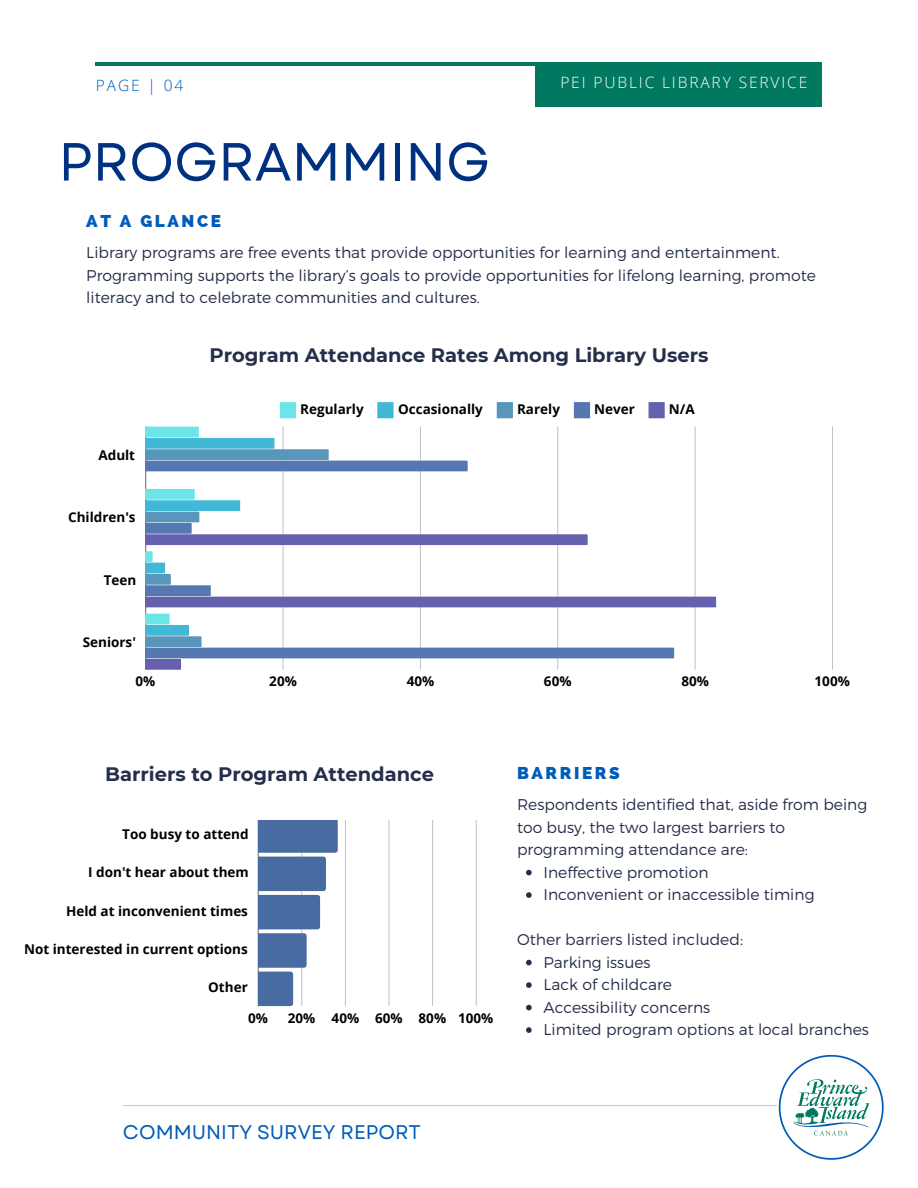
<style>
.page{position:relative;width:918px;height:1188px;background:#fff}
.page>*{position:absolute;margin:0;border:0;box-sizing:border-box;transform-origin:0 0}
.t1{font:53.55px "Garet";color:#003080}
.t2{font:19.8px "Garet";color:#005cb9}
.t3{font:700 19.5px "Montserrat";color:#252e4a}
.t4{font:800 17.1px "Raleway";letter-spacing:.15em;color:#005cb9}
.t5{font:300 15.6px/22.5px "Montserrat";color:#252e4a}
.t6{font:300 15.6px "Open Sans";letter-spacing:.12em;color:#fff}
.t7{font:300 15.6px "Open Sans";letter-spacing:.12em;color:#005cb9}
.t8{font:700 13.5px "Open Sans";color:#000}
</style>
<div class="page">
<hr style="left:96px;top:62px;width:725px;height:4px;background:#007960">
<div style="left:535px;top:62px;width:287px;height:44px;background:#007960"></div>
<svg style="left:778px;top:1054px;width:106px;height:106px"></svg>
<hr style="left:123px;top:1105px;width:654px;height:1px;background:#005cb9">
<svg style="left:280px;top:402px;width:16px;height:16px"></svg>
<svg style="left:377px;top:402px;width:17px;height:16px"></svg>
<svg style="left:497px;top:402px;width:16px;height:16px"></svg>
<svg style="left:574px;top:402px;width:16px;height:16px"></svg>
<svg style="left:649px;top:402px;width:16px;height:16px"></svg>
<hr style="left:145px;top:427px;width:1px;height:243px;background:#000;opacity:.6">
<hr style="left:283px;top:427px;width:1px;height:243px;background:#000;opacity:.25">
<hr style="left:420px;top:427px;width:1px;height:243px;background:#000;opacity:.25">
<hr style="left:558px;top:427px;width:1px;height:243px;background:#eee">
<hr style="left:695px;top:427px;width:1px;height:243px;background:#d8d8d8">
<hr style="left:832px;top:427px;width:1px;height:243px;background:#c2c2c2">
<svg style="left:146px;top:427px;width:322px;height:44px"></svg>
<svg style="left:146px;top:489px;width:442px;height:56px"></svg>
<svg style="left:146px;top:551px;width:570px;height:56px"></svg>
<svg style="left:146px;top:614px;width:528px;height:56px"></svg>
<hr style="left:476px;top:780px;width:1px;height:226px;background:#000;opacity:.25">
<svg style="left:258px;top:820px;width:218px;height:186px"></svg>
<svg style="left:526px;top:870px;width:6px;height:5px"></svg>
<svg style="left:526px;top:892px;width:6px;height:6px"></svg>
<svg style="left:526px;top:960px;width:6px;height:5px"></svg>
<svg style="left:526px;top:982px;width:6px;height:6px"></svg>
<svg style="left:526px;top:1005px;width:6px;height:5px"></svg>
<svg style="left:526px;top:1027px;width:6px;height:6px"></svg>
<h5 class="t7" style="left:96px;top:74px;width:89px">PAGE | 04</h5>
<p class="t6" style="left:560px;top:71px;width:249px">PEI PUBLIC LIBRARY SERVICE</p>
<h1 class="t1" style="left:58px;top:123px;width:433px">PROGRAMMING</h1>
<h4 class="t4" style="left:86px;top:211px;width:136px">AT A GLANCE</h4>
<h4 class="t5" style="left:86px;top:241px;width:731px">Library programs are free events that provide opportunities for learning and entertainment.<br>Programming supports the library’s goals to provide opportunities for lifelong learning, promote literacy and to celebrate communities and cultures.</h4>
<p class="t3" style="left:209px;top:343px;width:501px">Program Attendance Rates Among Library Users</p>
<p class="t8" style="left:98px;top:445px;width:38px">Adult</p>
<p class="t8" style="left:68px;top:508px;width:69px">Children's</p>
<p class="t8" style="left:104px;top:570px;width:34px">Teen</p>
<p class="t8" style="left:83px;top:632px;width:55px">Seniors'</p>
<p class="t8" style="left:300px;top:399px;width:65px">Regularly</p>
<p class="t8" style="left:398px;top:399px;width:86px">Occasionally</p>
<p class="t8" style="left:517px;top:399px;width:44px">Rarely</p>
<p class="t8" style="left:594px;top:399px;width:42px">Never</p>
<p class="t8" style="left:669px;top:399px;width:27px">N/A</p>
<p class="t8" style="left:136px;top:672px;width:21px">0%</p>
<p class="t8" style="left:269px;top:672px;width:29px">20%</p>
<p class="t8" style="left:407px;top:672px;width:29px">40%</p>
<p class="t8" style="left:544px;top:672px;width:29px">60%</p>
<p class="t8" style="left:681px;top:672px;width:29px">80%</p>
<p class="t8" style="left:815px;top:672px;width:37px">100%</p>
<p class="t3" style="left:105px;top:762px;width:330px">Barriers to Program Attendance</p>
<p class="t4" style="left:517px;top:763px;width:104px">BARRIERS</p>
<p class="t8" style="left:122px;top:825px;width:128px">Too busy to attend</p>
<p class="t8" style="left:88px;top:863px;width:162px">I don't hear about them</p>
<p class="t8" style="left:66px;top:901px;width:183px">Held at inconvenient times</p>
<p class="t8" style="left:24px;top:940px;width:225px">Not interested in current options</p>
<p class="t8" style="left:208px;top:978px;width:41px">Other</p>
<p class="t8" style="left:248px;top:1009px;width:21px">0%</p>
<p class="t8" style="left:288px;top:1009px;width:207px">20% 40% 60% 80% 100%</p>
<h3 class="t5" style="left:517px;top:793px;width:352px">Respondents identified that, aside from being too busy, the two largest barriers to programming attendance are:</h3>
<p class="t5" style="left:544px;top:860px;width:167px">Ineffective promotion</p>
<h3 class="t5" style="left:544px;top:883px;width:273px">Inconvenient or inaccessible timing</h3>
<p class="t5" style="left:517px;top:928px;width:228px">Other barriers listed included:</p>
<p class="t5" style="left:544px;top:950px;width:109px">Parking issues</p>
<h4 class="t5" style="left:544px;top:973px;width:130px">Lack of childcare</h4>
<p class="t5" style="left:544px;top:995px;width:168px">Accessibility concerns</p>
<p class="t5" style="left:544px;top:1018px;width:327px">Limited program options at local branches</p>
<p class="t2" style="left:123px;top:1118px;width:300px">COMMUNITY SURVEY REPORT</p>
</div>
